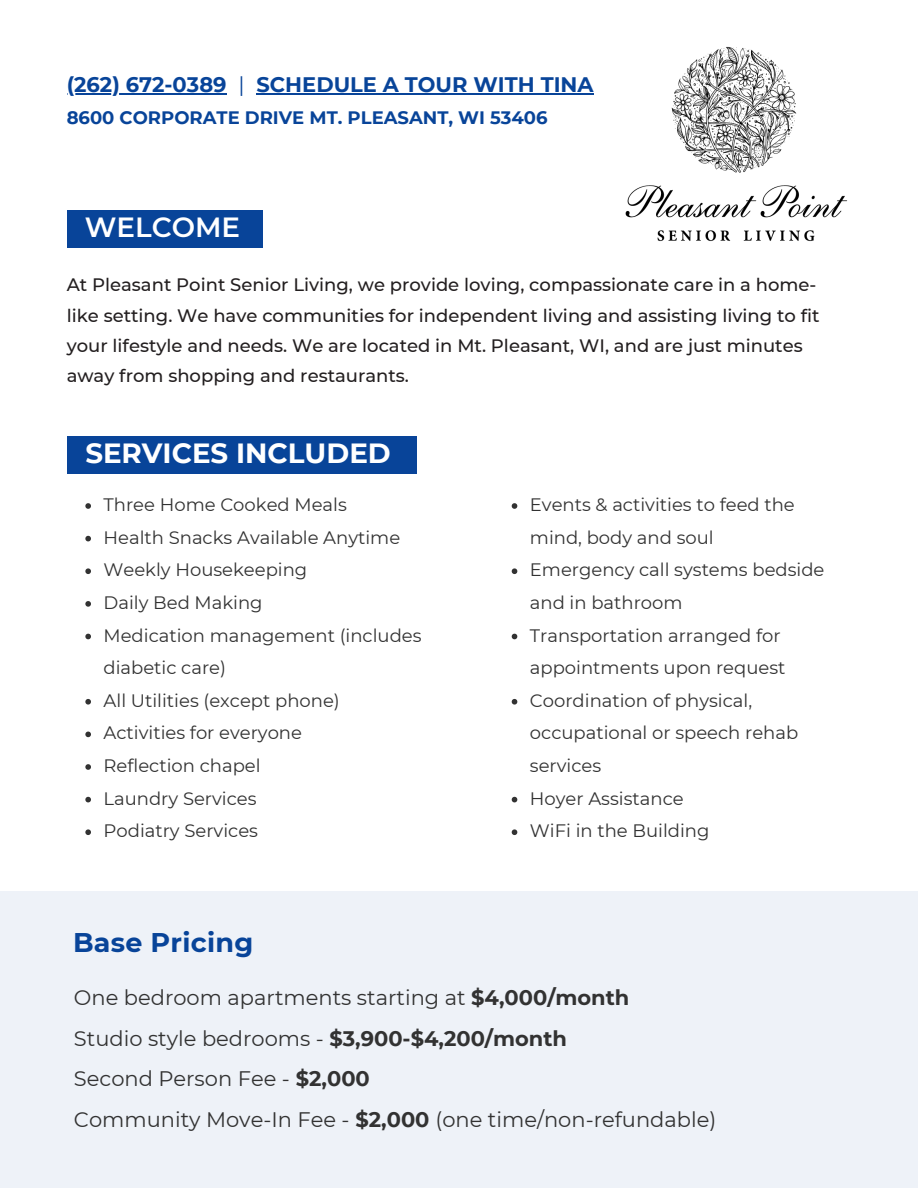
<style>
.page{position:relative;width:918px;height:1188px;background:#fff}
.page>*{position:absolute;margin:0;border:0;box-sizing:border-box;transform-origin:0 0}
.t1{font:700 27.75px "Montserrat";color:#fff}
.t2{font:600 27.75px "Montserrat";color:#fff}
.t3{font:700 27px "Montserrat";letter-spacing:.01em;color:#084499}
.t4{font:21px "Montserrat";color:#323232}
.t5{font:700 21px "Montserrat";color:#084499}
.t6{font:18px/32.7px "Montserrat";color:#323232}
.t7{font:500 18px/30.3px "Montserrat";color:#231f20}
.t8{font:700 18px "Montserrat";color:#084499}
.s1{font-weight:400}
.s2{font-weight:700}
</style>
<div class="page">
<div style="left:0;top:891px;width:918px;height:297px;background:#eef2f8"></div>
<div style="left:67px;top:210px;width:196px;height:38px;background:#084499"></div>
<div style="left:67px;top:436px;width:350px;height:37px;background:#084499"></div>
<img style="left:671px;top:46px;width:126px;height:110px">
<img style="left:625px;top:156px;width:223px;height:86px">
<svg style="left:85px;top:503px;width:6px;height:6px"></svg>
<svg style="left:85px;top:536px;width:6px;height:5px"></svg>
<svg style="left:85px;top:568px;width:6px;height:6px"></svg>
<svg style="left:85px;top:601px;width:6px;height:6px"></svg>
<svg style="left:85px;top:634px;width:6px;height:5px"></svg>
<svg style="left:85px;top:699px;width:6px;height:6px"></svg>
<svg style="left:85px;top:732px;width:6px;height:5px"></svg>
<svg style="left:85px;top:764px;width:6px;height:6px"></svg>
<svg style="left:85px;top:797px;width:6px;height:5px"></svg>
<svg style="left:85px;top:829px;width:6px;height:6px"></svg>
<svg style="left:512px;top:503px;width:5px;height:6px"></svg>
<svg style="left:512px;top:568px;width:5px;height:6px"></svg>
<svg style="left:512px;top:634px;width:5px;height:5px"></svg>
<svg style="left:512px;top:699px;width:5px;height:6px"></svg>
<svg style="left:512px;top:797px;width:5px;height:5px"></svg>
<svg style="left:512px;top:829px;width:5px;height:6px"></svg>
<hr style="left:67px;top:94px;width:160px;height:1px;background:#084499">
<hr style="left:257px;top:94px;width:337px;height:1px;background:#084499">
<p class="t5" style="left:67px;top:72px;width:528px">(262) 672-0389 <span class="s1">|</span> SCHEDULE A TOUR WITH TINA</p>
<p class="t8" style="left:67px;top:106px;width:482px">8600 CORPORATE DRIVE MT. PLEASANT, WI 53406</p>
<p class="t2" style="left:85px;top:210px;width:157px">WELCOME</p>
<p class="t7" style="left:67px;top:270px;width:754px">At Pleasant Point Senior Living, we provide loving, compassionate care in a home&shy;like setting. We have communities for independent living and assisting living to fit your lifestyle and needs. We are located in Mt. Pleasant, WI, and are just minutes away from shopping and restaurants.</p>
<p class="t1" style="left:85px;top:436px;width:307px">SERVICES INCLUDED</p>
<p class="t6" style="left:104px;top:488px;width:245px">Three Home Cooked Meals</p>
<p class="t6" style="left:104px;top:521px;width:298px">Health Snacks Available Anytime</p>
<p class="t6" style="left:104px;top:554px;width:205px">Weekly Housekeeping</p>
<p class="t6" style="left:104px;top:586px;width:161px">Daily Bed Making</p>
<p class="t6" style="left:104px;top:619px;width:320px">Medication management (includes diabetic care)</p>
<p class="t6" style="left:104px;top:684px;width:238px">All Utilities (except phone)</p>
<p class="t6" style="left:104px;top:717px;width:200px">Activities for everyone</p>
<p class="t6" style="left:104px;top:749px;width:159px">Reflection chapel</p>
<p class="t6" style="left:104px;top:782px;width:154px">Laundry Services</p>
<p class="t6" style="left:104px;top:815px;width:156px">Podiatry Services</p>
<p class="t3" style="left:73px;top:926px;width:182px">Base Pricing</p>
<p class="t6" style="left:530px;top:488px;width:266px">Events &amp; activities to feed the mind, body and soul</p>
<p class="t6" style="left:530px;top:554px;width:296px">Emergency call systems bedside and in bathroom</p>
<p class="t6" style="left:530px;top:619px;width:257px">Transportation arranged for appointments upon request</p>
<p class="t6" style="left:530px;top:684px;width:270px">Coordination of physical, occupational or speech rehab services</p>
<p class="t6" style="left:530px;top:782px;width:155px">Hoyer Assistance</p>
<p class="t6" style="left:530px;top:815px;width:181px">WiFi in the Building</p>
<p class="t4" style="left:74px;top:985px;width:557px">One bedroom apartments starting at <span class="s2">$4,000/month</span></p>
<p class="t4" style="left:74px;top:1025px;width:495px">Studio style bedrooms - <span class="s2">$3,900-$4,200/month</span></p>
<p class="t4" style="left:74px;top:1066px;width:297px">Second Person Fee - <span class="s2">$2,000</span></p>
<p class="t4" style="left:74px;top:1106px;width:644px">Community Move-In Fee - <span class="s2">$2,000</span> (one time/non-refundable)</p>
</div>
